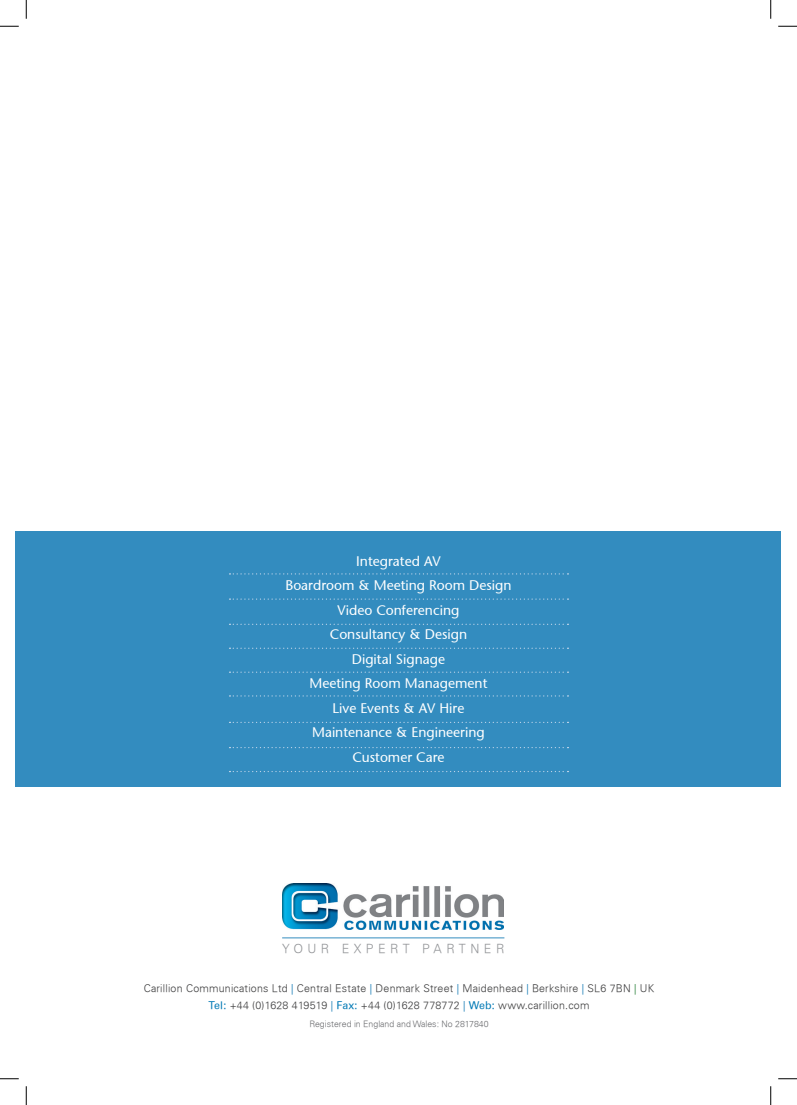
<style>
.page{position:relative;width:797px;height:1105px;background:#fff}
.page>*{position:absolute;margin:0;border:0;box-sizing:border-box;transform-origin:0 0}
.t1{font:13.88px "Stone Sans";color:#fff}
.t2{font:300 12.5px "Univers";letter-spacing:.36em;color:#939598}
.t3{font:300 10.62px "Univers";letter-spacing:.02em;color:#3e3e3f}
.t4{font:300 8.75px "Univers";color:#6c6d70}
.s1{color:#0070af}
.s2{color:#1c792d}
.s3{font-weight:400;color:#0079b5}
</style>
<div class="page">
<div style="left:16px;top:531px;width:765px;height:255px;background:#338cbf"></div>
<svg style="left:229px;top:648px;width:339px;height:1px"></svg>
<svg style="left:229px;top:598px;width:339px;height:2px"></svg>
<svg style="left:229px;top:573px;width:339px;height:1px"></svg>
<svg style="left:229px;top:671px;width:339px;height:2px"></svg>
<svg style="left:229px;top:624px;width:339px;height:1px"></svg>
<svg style="left:229px;top:695px;width:339px;height:1px"></svg>
<svg style="left:229px;top:771px;width:339px;height:1px"></svg>
<svg style="left:229px;top:722px;width:339px;height:1px"></svg>
<svg style="left:229px;top:747px;width:339px;height:1px"></svg>
<img style="left:282px;top:884px;width:222px;height:45px">
<hr style="left:282px;top:937px;width:222px;height:1px;background:#0070af">
<svg style="left:0;top:25px;width:19px;height:2px"></svg>
<svg style="left:778px;top:25px;width:19px;height:2px"></svg>
<svg style="left:0;top:1078px;width:19px;height:1px"></svg>
<svg style="left:778px;top:1078px;width:19px;height:1px"></svg>
<svg style="left:25px;top:0;width:2px;height:19px"></svg>
<svg style="left:25px;top:1086px;width:2px;height:19px"></svg>
<svg style="left:770px;top:0;width:1px;height:19px"></svg>
<svg style="left:770px;top:1086px;width:1px;height:19px"></svg>
<p class="t1" style="left:356px;top:553px;width:86px">Integrated AV</p>
<p class="t1" style="left:285px;top:577px;width:228px">Boardroom &amp; Meeting Room Design</p>
<p class="t1" style="left:337px;top:602px;width:123px">Video Conferencing</p>
<p class="t1" style="left:330px;top:626px;width:139px">Consultancy &amp; Design</p>
<p class="t1" style="left:352px;top:651px;width:95px">Digital Signage</p>
<p class="t1" style="left:309px;top:675px;width:179px">Meeting Room Management</p>
<p class="t1" style="left:332px;top:700px;width:133px">Live Events &amp; AV Hire</p>
<p class="t1" style="left:312px;top:724px;width:174px">Maintenance &amp; Engineering</p>
<p class="t1" style="left:352px;top:749px;width:94px">Customer Care</p>
<p class="t2" style="left:282px;top:941px;width:224px">YOUR EXPERT PARTNER</p>
<p class="t3" style="left:144px;top:982px;width:512px">Carillion Communications Ltd <span class="s1">|</span> Central Estate <span class="s1">|</span> Denmark Street <span class="s1">|</span> Maidenhead <span class="s1">|</span> Berkshire <span class="s1">|</span> SL6 7BN <span class="s2">|</span> UK</p>
<p class="t3" style="left:208px;top:999px;width:382px"><span class="s3">Tel:</span> +44 (0)1628 419519 <span class="s1">|</span> <span class="s3">Fax:</span> +44 (0)1628 778772 <span class="s1">|</span> <span class="s3">Web:</span> www.carillion.com</p>
<p class="t4" style="left:309px;top:1018px;width:181px">Registered in England and Wales: No 2817840</p>
</div>
